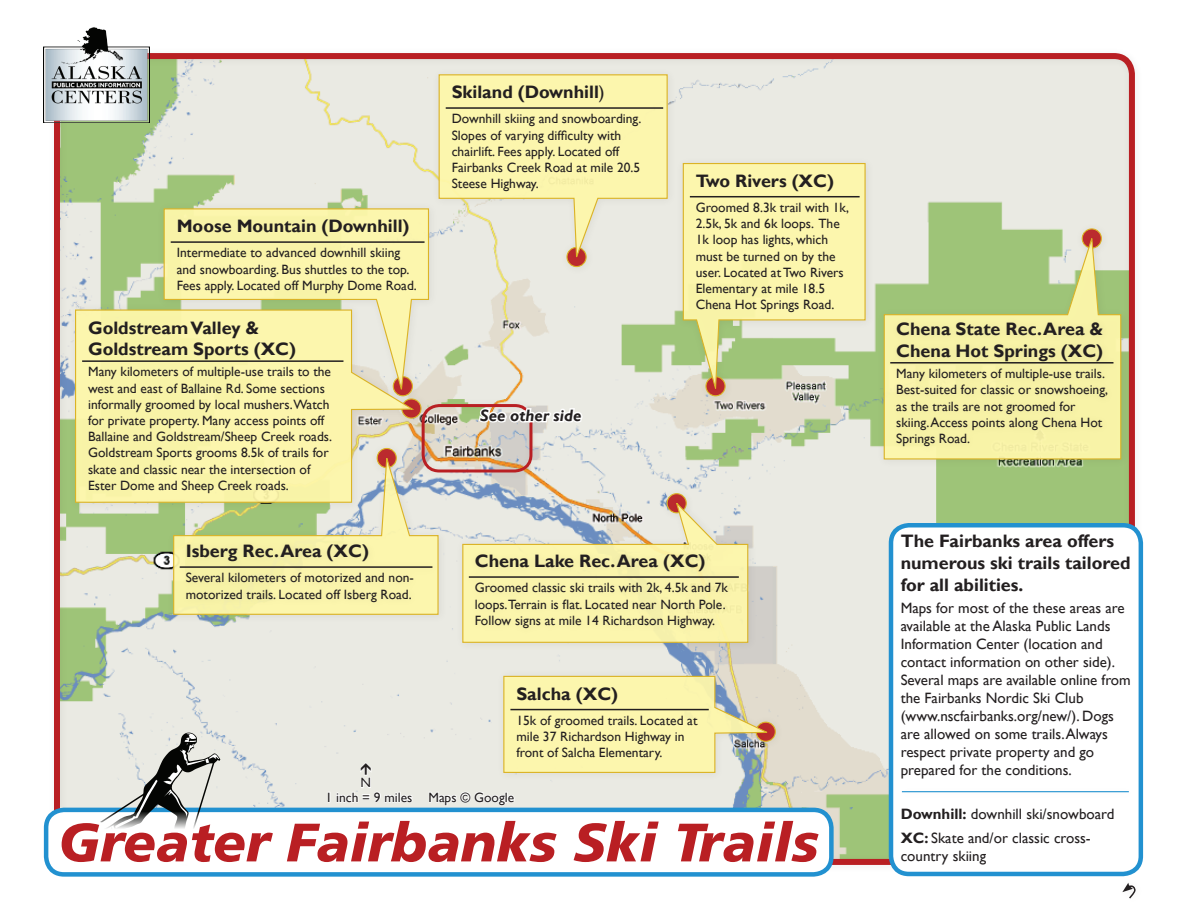
<style>
.page{position:relative;width:1188px;height:918px;background:#fff}
.page>*{position:absolute;margin:0;border:0;box-sizing:border-box;transform-origin:0 0}
.t1{font:italic 900 54px "Frutiger LT Std";color:#b91f23}
.t2{font:700 18px/21.6px "Gill Sans";color:#231f20}
.t3{font:italic 700 16.5px "Gill Sans";color:#231f20}
.t4{font:15px/18px "Gill Sans";color:#231f20}
.t5{font:13.5px/16.2px "Gill Sans";color:#231f20}
.s1{font-weight:400}
.s2{font-weight:700}
</style>
<div class="page">
<div style="left:47px;top:46px;width:1097px;height:828px;background:#231f20;opacity:.08"></div>
<div style="left:559px;top:240px;width:36px;height:35px;background:#e9e9e2"></div>
<div style="left:566px;top:247px;width:21px;height:20px;border:1px solid #dbb326;border-radius:50%"></div>
<div style="left:698px;top:369px;width:36px;height:36px;background:#231f20;opacity:.08"></div>
<div style="left:659px;top:486px;width:36px;height:36px;background:#231f20;opacity:.08"></div>
<div style="left:667px;top:493px;width:20px;height:20px;border:1px solid #dbb326;border-radius:50%"></div>
<div style="left:1074px;top:221px;width:36px;height:36px;background:#eaeae3"></div>
<div style="left:1082px;top:228px;width:20px;height:21px;border:1px solid #dbb326;border-radius:50%"></div>
<svg style="left:39px;top:816px;width:815px;height:83px"></svg>
<div style="left:891px;top:525px;width:250px;height:349px;background:#fff;border-radius:18px"></div>
<div style="left:889px;top:523px;width:254px;height:353px;border:4px solid #2291d0;border-radius:18px"></div>
<div style="left:876px;top:231px;width:254px;height:237px;background:#231f20;opacity:.08"></div>
<svg style="left:883px;top:233px;width:239px;height:227px;background:#b9ce8f"></svg>
<div style="left:455px;top:496px;width:302px;height:155px;background:#231f20;opacity:.08"></div>
<svg style="left:462px;top:499px;width:287px;height:144px;background:#dbd7c1"></svg>
<div style="left:496px;top:669px;width:279px;height:113px;background:#231f20;opacity:.08"></div>
<div style="left:431px;top:67px;width:246px;height:198px;background:#e8e8e1"></div>
<svg style="left:438px;top:74px;width:230px;height:189px"></svg>
<div style="left:462px;top:548px;width:284px;height:89px;background:#f9f3ab"></div>
<hr style="left:469px;top:576px;width:270px;height:2px;background:#231f20">
<div style="left:414px;top:397px;width:128px;height:85px;background:#231f20;opacity:.08"></div>
<svg style="left:423px;top:406px;width:108px;height:65px;background:#c7bda7"></svg>
<div style="left:422px;top:404px;width:110px;height:68px;border:3px solid #b91f23;border-radius:16px"></div>
<svg style="left:477px;top:373px;width:107px;height:78px;background:#e3ddd5"></svg>
<div style="left:1115px;top:875px;width:28px;height:30px;background:#fff"></div>
<svg style="left:1122px;top:883px;width:14px;height:16px"></svg>
<div style="left:676px;top:156px;width:199px;height:241px;background:#231f20;opacity:.08"></div>
<svg style="left:682px;top:162px;width:184px;height:233px;background:#e7e7a6"></svg>
<div style="left:156px;top:201px;width:282px;height:197px;background:#231f20;opacity:.08"></div>
<svg style="left:163px;top:208px;width:267px;height:187px;background:#f4eea6"></svg>
<div style="left:883px;top:316px;width:238px;height:139px;background:#f6f1a5"></div>
<hr style="left:890px;top:362px;width:223px;height:2px;background:#231f20">
<div style="left:166px;top:451px;width:282px;height:172px;background:#231f20;opacity:.08"></div>
<svg style="left:173px;top:452px;width:266px;height:163px;background:#cfd5a3"></svg>
<div style="left:172px;top:538px;width:268px;height:72px;background:#f8f2aa"></div>
<hr style="left:180px;top:566px;width:252px;height:2px;background:#231f20">
<div style="left:68px;top:302px;width:354px;height:210px;background:#231f20;opacity:.08"></div>
<svg style="left:74px;top:309px;width:342px;height:194px;background:#f3ecab"></svg>
<img style="left:44px;top:27px;width:106px;height:95px">
<div style="left:895px;top:784px;width:241px;height:17px;background:#231f20;opacity:.08"></div>
<hr style="left:902px;top:791px;width:227px;height:1px;background:#2291d0">
<svg style="left:56px;top:675px;width:770px;height:194px"></svg>
<h2 class="t2" style="left:177px;top:216px;width:234px">Moose Mountain (Downhill)</h2>
<p class="t5" style="left:177px;top:245px;width:242px">Intermediate to advanced downhill skiing and snowboarding. Bus shuttles to the top.<br>Fees apply. Located off Murphy Dome Road.</p>
<h2 class="t2" style="left:88px;top:317px;width:209px">Goldstream Valley &amp;<br>Goldstream Sports (XC)</h2>
<p class="t5" style="left:88px;top:364px;width:245px">Many kilometers of multiple-use trails to the west and east of Ballaine Rd. Some sections informally groomed by local mushers.Watch for private property. Many access points off Ballaine and Goldstream/Sheep Creek roads.<br>Goldstream Sports grooms 8.5k of trails for skate and classic near the intersection of Ester Dome and Sheep Creek roads.</p>
<h2 class="t2" style="left:186px;top:541px;width:185px">Isberg Rec. Area (XC)</h2>
<p class="t5" style="left:186px;top:570px;width:230px">Several kilometers of motorized and non&shy;motorized trails. Located off Isberg Road.</p>
<h2 class="t2" style="left:452px;top:82px;width:155px">Skiland (Downhill<span class="s1">)</span></h2>
<p class="t5" style="left:452px;top:111px;width:191px">Downhill skiing and snowboarding.<br>Slopes of varying difficulty with chairlift. Fees apply. Located off<br>Fairbanks Creek Road at mile 20.5<br>Steese Highway.</p>
<p class="t3" style="left:480px;top:406px;width:103px">See other side</p>
<h2 class="t2" style="left:696px;top:171px;width:140px">Two Rivers (XC)</h2>
<p class="t5" style="left:696px;top:200px;width:155px">Groomed 8.3k trail with 1k,<br>2.5k, 5k and 6k loops. The<br>1k loop has lights, which must be turned on by the user. Located at Two Rivers<br>Elementary at mile 18.5<br>Chena Hot Springs Road.</p>
<h2 class="t2" style="left:475px;top:551px;width:232px">Chena Lake Rec. Area (XC)</h2>
<p class="t5" style="left:475px;top:580px;width:255px">Groomed classic ski trails with 2k, 4.5k and 7k loops.Terrain is flat. Located near North Pole.<br>Follow signs at mile 14 Richardson Highway.</p>
<h2 class="t2" style="left:516px;top:684px;width:103px">Salcha (XC)</h2>
<p class="t5" style="left:516px;top:713px;width:183px">15k of groomed trails. Located at mile 37 Richardson Highway in front of Salcha Elementary.</p>
<p class="t5" style="left:361px;top:775px;width:12px">N</p>
<h1 class="t1" style="left:58px;top:810px;width:762px">Greater Fairbanks Ski Trails</h1>
<p class="t5" style="left:428px;top:789px;width:87px">Maps © Google</p>
<p class="t5" style="left:326px;top:789px;width:88px">1 inch = 9 miles</p>
<h2 class="t2" style="left:896px;top:319px;width:208px">Chena State Rec. Area &amp;<br>Chena Hot Springs (XC)</h2>
<p class="t5" style="left:896px;top:366px;width:213px">Many kilometers of multiple-use trails.<br>Best-suited for classic or snowshoeing, as the trails are not groomed for skiing. Access points along Chena Hot Springs Road.</p>
<h2 class="t2" style="left:901px;top:531px;width:231px">The Fairbanks area offers numerous ski trails tailored for all abilities.</h2>
<p class="t4" style="left:901px;top:599px;width:232px">Maps for most of the these areas are available at the Alaska Public Lands Information Center (location and contact information on other side).<br>Several maps are available online from the Fairbanks Nordic Ski Club (www.nscfairbanks.org/new/). Dogs are allowed on some trails. Always respect private property and go prepared for the conditions.</p>
<p class="t4" style="left:901px;top:802px;width:215px;line-height:24px"><span class="s2">Downhill:</span> downhill ski/snowboard<br><span class="s2">XC:</span> Skate and/or classic cross-</p>
<p class="t4" style="left:901px;top:847px;width:87px">country skiing</p>
</div>
